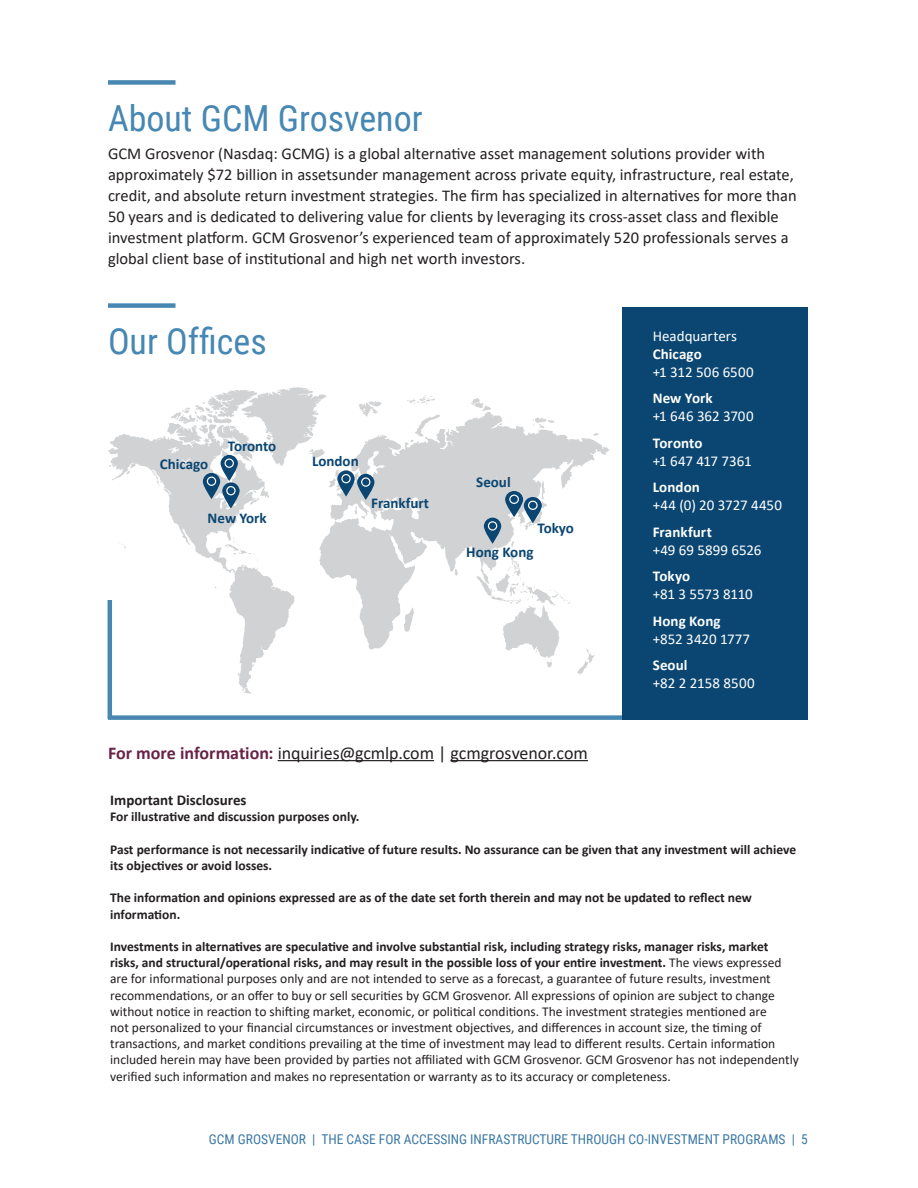
<style>
.page{position:relative;width:918px;height:1188px;background:#fff}
.page>*{position:absolute;margin:0;border:0;box-sizing:border-box;transform-origin:0 0}
.t1{font:36px "Roboto Condensed";color:#4687b3}
.t2{font:18px "Calibri";letter-spacing:-.005em;color:#231f20}
.t3{font:16.5px/21px "Calibri";color:#231f20}
.t4{font:15px "Calibri";color:#fff}
.t5{font:700 15px "Calibri";letter-spacing:.005em;color:#fff}
.t6{font:700 15px "Calibri";color:#0a4671}
.t7{font:700 15px "Calibri";color:#231f20}
.t8{font:15px "Calibri";letter-spacing:-.025em;color:#fff}
.t9{font:13.5px/16.2px "Calibri";color:#231f20}
.t10{font:700 13.5px/16.2px "Calibri";color:#231f20}
.t11{font:13.5px "Roboto Condensed";color:#3c79a5}
.s1{font-weight:700;color:#682347}
.s2{font-weight:700}
</style>
<div class="page">
<div style="left:108px;top:715px;width:607px;height:5px;background:#4887b2"></div>
<div style="left:622px;top:307px;width:186px;height:413px;background:#0a4671"></div>
<div style="left:108px;top:80px;width:68px;height:5px;background:#4887b2"></div>
<div style="left:108px;top:303px;width:68px;height:5px;background:#4887b2"></div>
<hr style="left:278px;top:760px;width:156px;height:1px;background:#231f20">
<hr style="left:451px;top:760px;width:137px;height:1px;background:#231f20">
<svg style="left:577px;top:650px;width:17px;height:25px"></svg>
<svg style="left:359px;top:401px;width:23px;height:11px"></svg>
<svg style="left:407px;top:396px;width:28px;height:8px"></svg>
<svg style="left:471px;top:398px;width:20px;height:13px"></svg>
<svg style="left:346px;top:412px;width:264px;height:238px"></svg>
<svg style="left:511px;top:541px;width:3px;height:6px"></svg>
<svg style="left:455px;top:569px;width:3px;height:7px"></svg>
<svg style="left:520px;top:480px;width:27px;height:50px"></svg>
<svg style="left:476px;top:553px;width:94px;height:115px"></svg>
<svg style="left:108px;top:387px;width:238px;height:307px"></svg>
<hr style="left:108px;top:600px;width:4px;height:119px;background:#4887b2">
<svg style="left:203px;top:473px;width:17px;height:26px"></svg>
<div style="left:207px;top:477px;width:9px;height:9px;border:1px solid #fff;border-radius:50%"></div>
<svg style="left:221px;top:455px;width:17px;height:26px"></svg>
<div style="left:225px;top:459px;width:9px;height:9px;border:1px solid #fff;border-radius:50%"></div>
<svg style="left:222px;top:482px;width:18px;height:27px"></svg>
<div style="left:226px;top:486px;width:10px;height:9px;border:1px solid #fff;border-radius:50%"></div>
<svg style="left:337px;top:470px;width:18px;height:26px"></svg>
<div style="left:341px;top:474px;width:10px;height:9px;border:1px solid #fff;border-radius:50%"></div>
<svg style="left:357px;top:474px;width:17px;height:26px"></svg>
<div style="left:361px;top:477px;width:9px;height:10px;border:1px solid #fff;border-radius:50%"></div>
<svg style="left:484px;top:518px;width:17px;height:26px"></svg>
<div style="left:488px;top:521px;width:9px;height:10px;border:1px solid #fff;border-radius:50%"></div>
<svg style="left:505px;top:491px;width:18px;height:26px"></svg>
<div style="left:509px;top:495px;width:10px;height:9px;border:1px solid #fff;border-radius:50%"></div>
<svg style="left:524px;top:497px;width:18px;height:26px"></svg>
<div style="left:528px;top:501px;width:10px;height:9px;border:1px solid #fff;border-radius:50%"></div>
<p class="t1" style="left:108px;top:93px;width:316px">About GCM Grosvenor</p>
<p class="t3" style="left:108px;top:143px;width:690px">GCM Grosvenor (Nasdaq: GCMG) is a global alternative asset management solutions provider with approximately $72 billion in assetsunder management across private equity, infrastructure, real estate, credit, and absolute return investment strategies. The firm has specialized in alternatives for more than 50 years and is dedicated to delivering value for clients by leveraging its cross-asset class and flexible investment platform. GCM Grosvenor’s experienced team of approximately 520 professionals serves a global client base of institutional and high net worth investors.</p>
<p class="t1" style="left:108px;top:316px;width:160px">Our Offices</p>
<p class="t6" style="left:160px;top:454px;width:50px">Chicago</p>
<p class="t6" style="left:228px;top:435px;width:50px">Toronto</p>
<p class="t6" style="left:208px;top:507px;width:61px">New York</p>
<p class="t6" style="left:312px;top:451px;width:48px">London</p>
<p class="t6" style="left:371px;top:493px;width:59px">Frankfurt</p>
<p class="t6" style="left:476px;top:471px;width:36px">Seoul</p>
<p class="t6" style="left:538px;top:518px;width:38px">Tokyo</p>
<p class="t6" style="left:466px;top:542px;width:69px">Hong Kong</p>
<p class="t2" style="left:108px;top:740px;width:481px"><span class="s1">For more information:</span> inquiries@gcmlp.com | gcmgrosvenor.com</p>
<p class="t4" style="left:653px;top:325px;width:86px">Headquarters</p>
<p class="t5" style="left:653px;top:343px;width:51px">Chicago</p>
<p class="t4" style="left:653px;top:361px;width:102px">+1 312 506 6500</p>
<p class="t5" style="left:653px;top:388px;width:62px">New York</p>
<p class="t4" style="left:653px;top:406px;width:102px">+1 646 362 3700</p>
<p class="t5" style="left:653px;top:432px;width:51px">Toronto</p>
<p class="t8" style="left:653px;top:450px;width:100px">+1 647 417 7361</p>
<p class="t5" style="left:653px;top:477px;width:49px">London</p>
<p class="t4" style="left:653px;top:495px;width:131px">+44 (0) 20 3727 4450</p>
<p class="t5" style="left:653px;top:521px;width:61px">Frankfurt</p>
<p class="t4" style="left:653px;top:539px;width:110px">+49 69 5899 6526</p>
<p class="t5" style="left:653px;top:566px;width:39px">Tokyo</p>
<p class="t4" style="left:653px;top:584px;width:102px">+81 3 5573 8110</p>
<p class="t5" style="left:653px;top:610px;width:70px">Hong Kong</p>
<p class="t4" style="left:653px;top:628px;width:99px">+852 3420 1777</p>
<p class="t5" style="left:653px;top:655px;width:36px">Seoul</p>
<p class="t4" style="left:653px;top:673px;width:103px">+82 2 2158 8500</p>
<p class="t7" style="left:110px;top:790px;width:138px">Important Disclosures</p>
<p class="t10" style="left:110px;top:809px;width:251px">For illustrative and discussion purposes only.</p>
<p class="t10" style="left:110px;top:841px;width:688px">Past performance is not necessarily indicative of future results. No assurance can be given that any investment will achieve its objectives or avoid losses.</p>
<p class="t10" style="left:110px;top:890px;width:643px">The information and opinions expressed are as of the date set forth therein and may not be updated to reflect new information.</p>
<p class="t9" style="left:110px;top:938px;width:690px"><span class="s2">Investments in alternatives are speculative and involve substantial risk, including strategy risks, manager risks, market risks, and structural/operational risks, and may result in the possible loss of your entire investment.</span> The views expressed are for informational purposes only and are not intended to serve as a forecast, a guarantee of future results, investment recommendations, or an offer to buy or sell securities by GCM Grosvenor. All expressions of opinion are subject to change without notice in reaction to shifting market, economic, or political conditions. The investment strategies mentioned are<br>not personalized to your financial circumstances or investment objectives, and differences in account size, the timing of transactions, and market conditions prevailing at the time of investment may lead to different results. Certain information included herein may have been provided by parties not affiliated with GCM Grosvenor. GCM Grosvenor has not independently verified such information and makes no representation or warranty as to its accuracy or completeness.</p>
<p class="t11" style="left:209px;top:1130px;width:600px">GCM GROSVENOR | THE CASE FOR ACCESSING INFRASTRUCTURE THROUGH CO-INVESTMENT PROGRAMS | 5</p>
</div>
